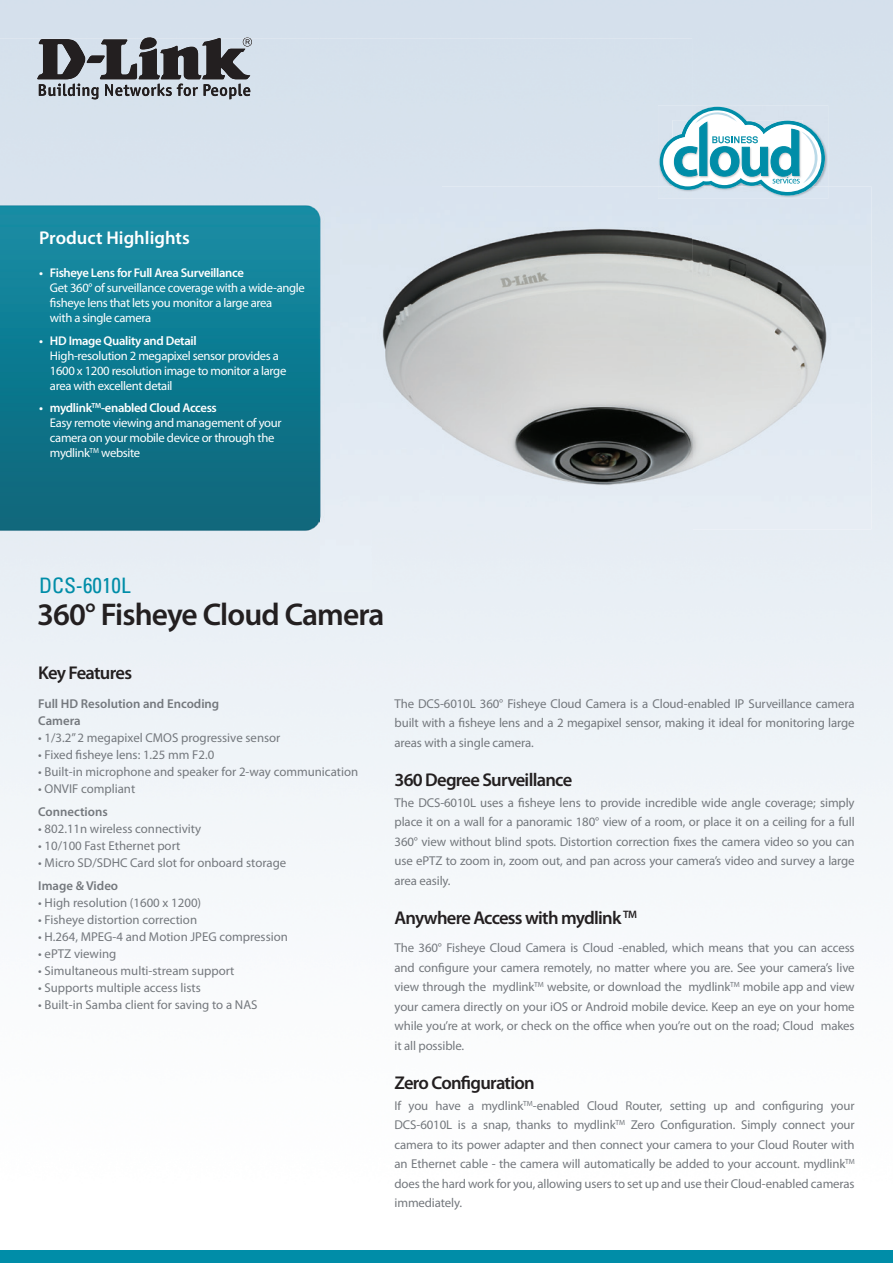
<style>
.page{position:relative;width:893px;height:1263px;background:#fff}
.page>*{position:absolute;margin:0;border:0;box-sizing:border-box;transform-origin:0 0}
.t1{font:600 31.5px "Myriad Pro";letter-spacing:-.025em;color:#231f20}
.t2{font:condensed 21.3px "Univers";color:#008da8}
.t3{font:600 18.6px "Myriad Pro";letter-spacing:-.04em;color:#231f20}
.t4{font:600 18.6px "Myriad Pro";color:#fff}
.t5{font:12.9px/19.5px "Myriad Pro";color:#74787d;text-align:justify}
.t6{font:600 12.9px/17px "Myriad Pro";color:#74787d}
.t7{font:12.6px/15px "Myriad Pro";letter-spacing:-.025em;color:#fff}
.t8{font:600 12.6px "Myriad Pro";letter-spacing:-.025em;color:#fff}
.s1{font-weight:600}
</style>
<div class="page">
<div style="left:0;top:1250px;width:893px;height:13px;background:#008da8"></div>
<img style="left:0;top:38px;width:319px;height:553px">
<div style="left:319px;top:38px;width:373px;height:150px;background:#d7e2ed"></div>
<img style="left:319px;top:188px;width:53px;height:403px">
<div style="left:372px;top:529px;width:320px;height:62px;background:#e7edf4"></div>
<svg style="left:37px;top:37px;width:215px;height:62px;background:#84888f"></svg>
<img style="left:340px;top:186px;width:531px;height:343px">
<img style="left:658px;top:105px;width:170px;height:94px">
<svg style="left:660px;top:107px;width:165px;height:89px"></svg>
<h3 class="t4" style="left:39px;top:225px;width:152px">Product Highlights</h3>
<p class="t8" style="left:39px;top:265px;width:206px">• Fisheye Lens for Full Area Surveillance</p>
<p class="t7" style="left:50px;top:280px;width:256px">Get 360° of surveillance coverage with a wide-angle fisheye lens that lets you monitor a large area<br>with a single camera</p>
<p class="t8" style="left:39px;top:333px;width:159px">• HD Image Quality and Detail</p>
<p class="t7" style="left:50px;top:348px;width:238px">High-resolution 2 megapixel sensor provides a<br>1600 x 1200 resolution image to monitor a large area with excellent detail</p>
<p class="t7" style="left:50px;top:400px;width:233px;text-indent:-11px"><span class="s1">• mydlink</span><sup>TM</sup><span class="s1">-enabled Cloud Access<br></span>Easy remote viewing and management of your camera on your mobile device or through the mydlink<sup>TM</sup> website</p>
<h2 class="t2" style="left:39px;top:572px;width:93px">DCS-6010L</h2>
<h1 class="t1" style="left:37px;top:595px;width:349px">360° Fisheye Cloud Camera</h1>
<h3 class="t3" style="left:38px;top:661px;width:95px">Key Features</h3>
<p class="t6" style="left:38px;top:695px;width:183px">Full HD Resolution and Encoding<br>Camera</p>
<p class="t5" style="left:38px;top:728px;width:244px">• 1/3.2” 2 megapixel CMOS progressive sensor</p>
<p class="t5" style="left:38px;top:745px;width:178px">• Fixed fisheye lens: 1.25 mm F2.0</p>
<p class="t5" style="left:38px;top:762px;width:321px">• Built-in microphone and speaker for 2-way communication</p>
<p class="t5" style="left:38px;top:779px;width:99px">• ONVIF compliant</p>
<p class="t6" style="left:38px;top:803px;width:71px">Connections</p>
<p class="t5" style="left:38px;top:819px;width:165px">• 802.11n wireless connectivity</p>
<p class="t5" style="left:38px;top:836px;width:144px">• 10/100 Fast Ethernet port</p>
<p class="t5" style="left:38px;top:853px;width:250px">• Micro SD/SDHC Card slot for onboard storage</p>
<p class="t6" style="left:38px;top:877px;width:81px">Image &amp; Video</p>
<p class="t5" style="left:38px;top:893px;width:164px">• High resolution (1600 x 1200)</p>
<p class="t5" style="left:38px;top:909px;width:160px">• Fisheye distortion correction</p>
<p class="t5" style="left:38px;top:926px;width:251px">• H.264, MPEG-4 and Motion JPEG compression</p>
<p class="t5" style="left:38px;top:943px;width:80px">• ePTZ viewing</p>
<p class="t5" style="left:38px;top:960px;width:198px">• Simultaneous multi-stream support</p>
<p class="t5" style="left:38px;top:977px;width:164px">• Supports multiple access lists</p>
<p class="t5" style="left:38px;top:994px;width:221px">• Built-in Samba client for saving to a NAS</p>
<p class="t5" style="left:395px;top:693px;width:462px">The DCS-6010L 360° Fisheye Cloud Camera is a Cloud-enabled IP Surveillance camera built with a fisheye lens and a 2 megapixel sensor, making it ideal for monitoring large areas with a single camera.</p>
<h3 class="t3" style="left:395px;top:768px;width:179px">360 Degree Surveillance</h3>
<p class="t5" style="left:395px;top:792px;width:462px">The DCS-6010L uses a fisheye lens to provide incredible wide angle coverage; simply place it on a wall for a panoramic 180° view of a room, or place it on a ceiling for a full 360° view without blind spots. Distortion correction fixes the camera video so you can use ePTZ to zoom in, zoom out, and pan across your camera’s video and survey a large area easily.</p>
<h3 class="t3" style="left:395px;top:906px;width:244px">Anywhere Access with mydlink <sup>TM</sup></h3>
<p class="t5" style="left:395px;top:938px;width:462px">The 360° Fisheye Cloud Camera is Cloud -enabled, which means that you can access and configure your camera remotely, no matter where you are. See your camera’s live view through the mydlink<sup>TM</sup> website, or download the mydlink<sup>TM</sup> mobile app and view your camera directly on your iOS or Android mobile device. Keep an eye on your home while you’re at work, or check on the office when you’re out on the road; Cloud makes it all possible.</p>
<h3 class="t3" style="left:395px;top:1071px;width:142px">Zero Configuration</h3>
<p class="t5" style="left:395px;top:1095px;width:462px">If you have a mydlink<sup>TM</sup>-enabled Cloud Router, setting up and configuring your DCS-6010L is a snap, thanks to mydlink<sup>TM</sup> Zero Configuration. Simply connect your camera to its power adapter and then connect your camera to your Cloud Router with an Ethernet cable - the camera will automatically be added to your account. mydlink<sup>TM </sup>does the hard work for you, allowing users to set up and use their Cloud-enabled cameras immediately.</p>
</div>
